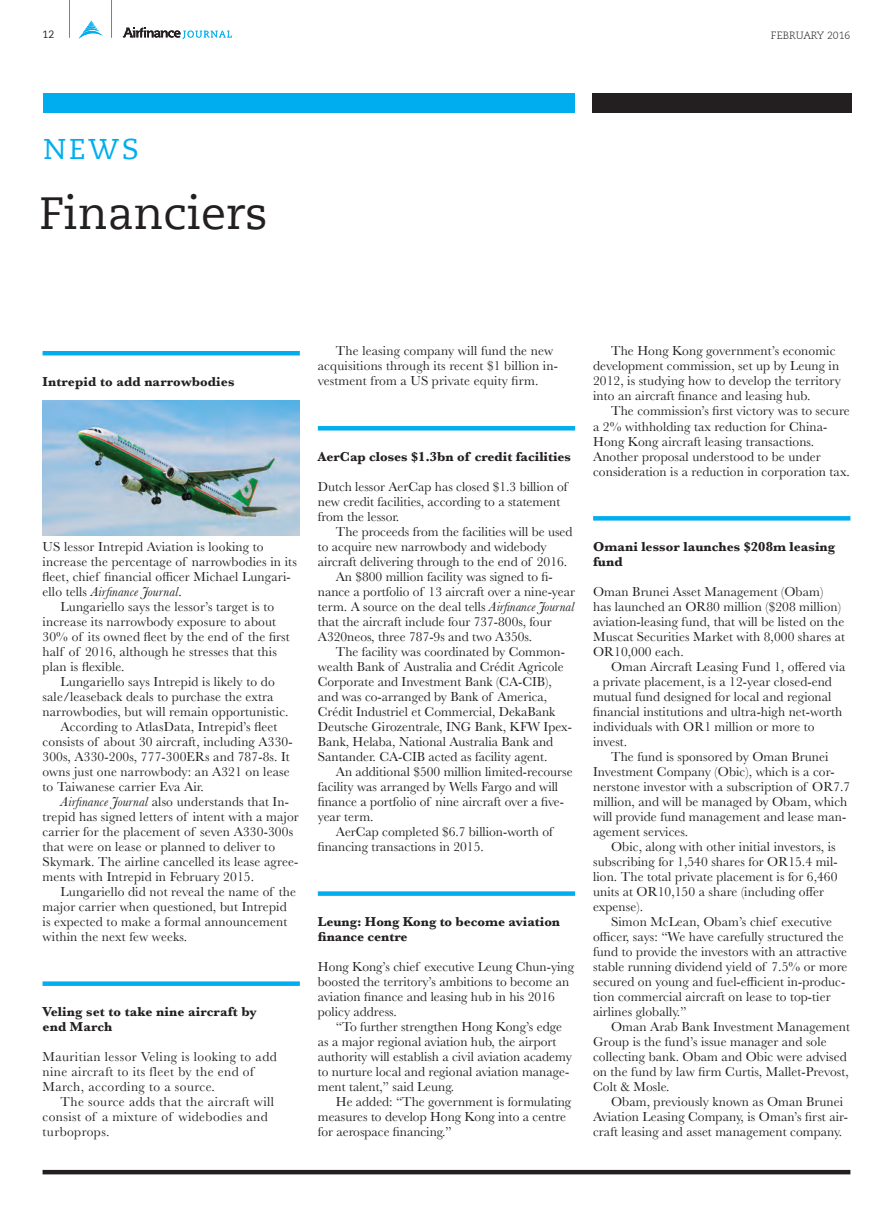
<style>
.page{position:relative;width:893px;height:1217px;background:#fff}
.page>*{position:absolute;margin:0;border:0;box-sizing:border-box;transform-origin:0 0}
.t1{font:45px "Caecilia LT Std";color:#231f20}
.t2{font:28.5px "Caecilia LT Std";color:#00aeef}
.A_text_indent{font:13.5px/15px "Baskerville";letter-spacing:.005em;color:#231f20}
.A_text_indent-2{font:700 13.5px/15px "Baskerville";letter-spacing:.005em;color:#231f20}
.A_text_indent-3{font:13.5px/15px "Baskerville";letter-spacing:.03em;color:#231f20}
.t3{font:300 10.5px "Caecilia LT";color:#231f20}
.t4{font:10.5px "Caecilia LT Std";color:#231f20}
.s1{font-style:italic}
</style>
<div class="page">
<svg style="left:79px;top:20px;width:24px;height:19px"></svg>
<hr style="left:69px;top:0;width:1px;height:38px;background:#00aeef">
<hr style="left:111px;top:0;width:1px;height:38px;background:#00aeef">
<svg style="left:123px;top:28px;width:109px;height:11px"></svg>
<div style="left:43px;top:1169px;width:807px;height:5px;background:#231f20"></div>
<div style="left:44px;top:94px;width:531px;height:19px;background:#00aeef"></div>
<div style="left:592px;top:94px;width:259px;height:19px;background:#231f20"></div>
<hr style="left:43px;top:351px;width:257px;height:4px;background:#00aeef">
<svg style="left:43px;top:981px;width:257px;height:4px"></svg>
<hr style="left:318px;top:426px;width:257px;height:4px;background:#00aeef">
<svg style="left:318px;top:891px;width:257px;height:4px"></svg>
<svg style="left:593px;top:516px;width:257px;height:4px"></svg>
<img style="left:43px;top:400px;width:257px;height:135px">
<p class="t4" style="left:43px;top:28px;width:13px">12</p>
<p class="t3" style="left:771px;top:29px;width:81px">FEBRUARY 2016</p>
<h2 class="t2" style="left:44px;top:133px;width:97px">NEWS</h2>
<h1 class="t1" style="left:39px;top:187px;width:230px">Financiers</h1>
<p class="A_text_indent-2" style="left:43px;top:373px;width:194px">Intrepid to add narrowbodies</p>
<p class="A_text_indent" style="left:43px;top:539px;width:256px">US lessor Intrepid Aviation is looking to increase the percentage of narrowbodies in its fleet, chief financial officer Michael Lungari&shy;ello tells <span class="s1">Airfinance Journal</span>.</p>
<p class="A_text_indent" style="left:43px;top:599px;width:249px;text-indent:18px">Lungariello says the lessor’s target is to increase its narrowbody exposure to about 30% of its owned fleet by the end of the first half of 2016, although he stresses that this plan is flexible.</p>
<p class="A_text_indent" style="left:43px;top:674px;width:248px;text-indent:18px">Lungariello says Intrepid is likely to do sale/leaseback deals to purchase the extra narrowbodies, but will remain opportunistic.</p>
<p class="A_text_indent" style="left:43px;top:719px;width:252px;text-indent:18px">According to AtlasData, Intrepid’s fleet consists of about 30 aircraft, including A330- 300s, A330-200s, 777-300ERs and 787-8s. It owns just one narrowbody: an A321 on lease to Taiwanese carrier Eva Air.</p>
<p class="A_text_indent" style="left:43px;top:794px;width:258px;text-indent:18px"><span class="s1">Airfinance Journal</span> also understands that In&shy;trepid has signed letters of intent with a major carrier for the placement of seven A330-300s that were on lease or planned to deliver to Skymark. The airline cancelled its lease agree&shy;ments with Intrepid in February 2015.</p>
<p class="A_text_indent" style="left:43px;top:884px;width:255px;text-indent:18px">Lungariello did not reveal the name of the major carrier when questioned, but Intrepid is expected to make a formal announcement within the next few weeks.</p>
<p class="A_text_indent-2" style="left:43px;top:1003px;width:216px">Veling set to take nine aircraft by</p>
<p class="A_text_indent-2" style="left:43px;top:1018px;width:71px">end March</p>
<p class="A_text_indent-3" style="left:43px;top:1049px;width:236px">Mauritian lessor Veling is looking to add nine aircraft to its fleet by the end of<br>March, according to a source.</p>
<p class="A_text_indent-3" style="left:43px;top:1094px;width:233px;text-indent:18px">The source adds that the aircraft will consist of a mixture of widebodies and turboprops.</p>
<p class="A_text_indent" style="left:318px;top:344px;width:242px;text-indent:18px">The leasing company will fund the new acquisitions through its recent $1 billion in&shy;vestment from a US private equity firm.</p>
<p class="A_text_indent-2" style="left:318px;top:448px;width:255px">AerCap closes $1.3bn of credit facilities</p>
<p class="A_text_indent" style="left:318px;top:479px;width:251px">Dutch lessor AerCap has closed $1.3 billion of new credit facilities, according to a statement from the lessor.</p>
<p class="A_text_indent" style="left:318px;top:524px;width:256px;text-indent:18px">The proceeds from the facilities will be used to acquire new narrowbody and widebody aircraft delivering through to the end of 2016.</p>
<p class="A_text_indent" style="left:318px;top:569px;width:259px;text-indent:18px">An $800 million facility was signed to fi&shy;nance a portfolio of 13 aircraft over a nine-year term. A source on the deal tells <span class="s1">Airfinance Journal </span>that the aircraft include four 737-800s, four A320neos, three 787-9s and two A350s.</p>
<p class="A_text_indent" style="left:318px;top:644px;width:256px;text-indent:18px">The facility was coordinated by Common&shy;wealth Bank of Australia and Crédit Agricole Corporate and Investment Bank (CA-CIB), and was co-arranged by Bank of America, Crédit Industriel et Commercial, DekaBank Deutsche Girozentrale, ING Bank, KFW Ipex-Bank, Helaba, National Australia Bank and Santander. CA-CIB acted as facility agent.</p>
<p class="A_text_indent" style="left:318px;top:764px;width:256px;text-indent:18px">An additional $500 million limited-recourse facility was arranged by Wells Fargo and will finance a portfolio of nine aircraft over a five&shy;year term.</p>
<p class="A_text_indent" style="left:318px;top:824px;width:237px;text-indent:18px">AerCap completed $6.7 billion-worth of financing transactions in 2015.</p>
<p class="A_text_indent-2" style="left:318px;top:913px;width:244px">Leung: Hong Kong to become aviation finance centre</p>
<p class="A_text_indent" style="left:318px;top:959px;width:258px">Hong Kong’s chief executive Leung Chun-ying boosted the territory’s ambitions to become an aviation finance and leasing hub in his 2016 policy address.</p>
<p class="A_text_indent" style="left:318px;top:1019px;width:256px;text-indent:18px">“To further strengthen Hong Kong’s edge as a major regional aviation hub, the airport authority will establish a civil aviation academy to nurture local and regional aviation manage&shy;ment talent,” said Leung.</p>
<p class="A_text_indent" style="left:318px;top:1094px;width:255px;text-indent:18px">He added: “The government is formulating measures to develop Hong Kong into a centre for aerospace financing.”</p>
<p class="A_text_indent" style="left:593px;top:344px;width:249px;text-indent:18px">The Hong Kong government’s economic development commission, set up by Leung in 2012, is studying how to develop the territory into an aircraft finance and leasing hub.</p>
<p class="A_text_indent" style="left:593px;top:404px;width:258px;text-indent:18px">The commission’s first victory was to secure a 2% withholding tax reduction for China-Hong Kong aircraft leasing transactions.<br>Another proposal understood to be under consideration is a reduction in corporation tax.</p>
<p class="A_text_indent-2" style="left:593px;top:538px;width:244px">Omani lessor launches $208m leasing fund</p>
<p class="A_text_indent" style="left:593px;top:584px;width:254px">Oman Brunei Asset Management (Obam)<br>has launched an OR80 million ($208 million) aviation-leasing fund, that will be listed on the Muscat Securities Market with 8,000 shares at OR10,000 each.</p>
<p class="A_text_indent" style="left:593px;top:659px;width:254px;text-indent:18px">Oman Aircraft Leasing Fund 1, offered via a private placement, is a 12-year closed-end mutual fund designed for local and regional financial institutions and ultra-high net-worth individuals with OR1 million or more to invest.</p>
<p class="A_text_indent" style="left:593px;top:749px;width:259px;text-indent:18px">The fund is sponsored by Oman Brunei Investment Company (Obic), which is a cor&shy;nerstone investor with a subscription of OR7.7 million, and will be managed by Obam, which will provide fund management and lease man&shy;agement services.</p>
<p class="A_text_indent" style="left:593px;top:839px;width:246px;text-indent:18px">Obic, along with other initial investors, is subscribing for 1,540 shares for OR15.4 mil&shy;lion. The total private placement is for 6,460 units at OR10,150 a share (including offer expense).</p>
<p class="A_text_indent" style="left:593px;top:914px;width:256px;text-indent:18px">Simon McLean, Obam’s chief executive officer, says: “We have carefully structured the fund to provide the investors with an attractive stable running dividend yield of 7.5% or more secured on young and fuel-efficient in-produc&shy;tion commercial aircraft on lease to top-tier airlines globally.”</p>
<p class="A_text_indent" style="left:593px;top:1019px;width:258px;text-indent:18px">Oman Arab Bank Investment Management Group is the fund’s issue manager and sole collecting bank. Obam and Obic were advised on the fund by law firm Curtis, Mallet-Prevost, Colt &amp; Mosle.</p>
<p class="A_text_indent" style="left:593px;top:1094px;width:257px;text-indent:18px">Obam, previously known as Oman Brunei<br>Aviation Leasing Company, is Oman’s first air&shy;craft leasing and asset management company.</p>
</div>
